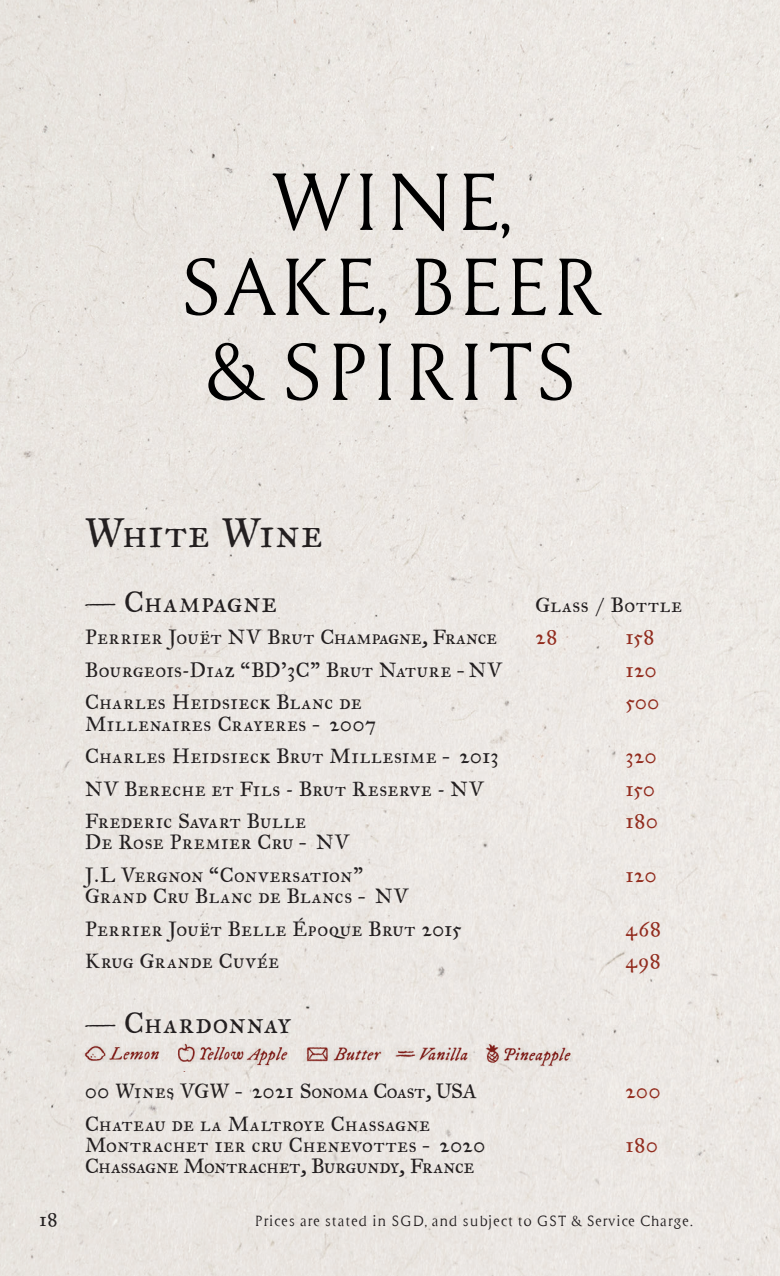
<style>
.page{position:relative;width:780px;height:1276px;background:#ebe7e2}
.page>*{position:absolute;margin:0;border:0;box-sizing:border-box;transform-origin:0 0}
.t1{font:75px/85px "Cyan Neue W00";letter-spacing:-.02em;color:#000;text-align:center}
.t2{font:35px "IM FELL Great Primer Roman SC";letter-spacing:.045em;color:#231f20}
.t3{font:25px "IM FELL Great Primer Roman SC";letter-spacing:.04em;color:#231f20}
.t4{font:17.5px/32.5px "IM FELL Great Primer Roman SC";letter-spacing:.035em;color:#231f20}
.t5{font:17.5px "IM FELL Great Primer Roman SC";letter-spacing:-.005em;color:#231f20}
.t6{font:17.5px "IM FELL Great Primer Roman SC";letter-spacing:.045em;color:#922c1e}
.t7{font:17.5px "IM FELL Great Primer Roman SC";letter-spacing:.055em;color:#231f20}
.t8{font:16.25px "IM FELL Great Primer Roman SC";color:#231f20}
.t9{font:13.75px "Cyan Neue W00";letter-spacing:.04em;color:#231f20}
</style>
<div class="page">
<img style="left:80px;top:1041px;width:614px;height:30px">
<h1 class="t1" style="left:176px;top:161px;width:430px">WINE,<br>SAKE, BEER &amp; SPIRITS</h1>
<h2 class="t2" style="left:85px;top:510px;width:239px">White Wine</h2>
<h3 class="t3" style="left:85px;top:585px;width:193px">— Champagne</h3>
<p class="t4" style="left:535px;top:589px;width:148px">Glass / Bottle</p>
<p class="t4" style="left:85px;top:621px;width:413px">Perrier Jouët NV Brut Champagne, France</p>
<p class="t6" style="left:535px;top:626px;width:23px">28</p>
<p class="t6" style="left:625px;top:626px;width:30px">158</p>
<p class="t4" style="left:85px;top:654px;width:418px">Bourgeois-Diaz “BD’3C” Brut Nature –NV</p>
<p class="t6" style="left:625px;top:658px;width:33px">120</p>
<p class="t4" style="left:85px;top:686px;width:278px">Charles Heidsieck Blanc de</p>
<p class="t6" style="left:625px;top:691px;width:35px">500</p>
<p class="t4" style="left:85px;top:708px;width:415px">Millenaires Crayeres – 2007<br>Charles Heidsieck Brut Millesime – 2013</p>
<p class="t6" style="left:625px;top:744px;width:33px">320</p>
<p class="t4" style="left:85px;top:773px;width:400px">NV Bereche et Fils - Brut Reserve - NV</p>
<p class="t6" style="left:625px;top:777px;width:31px">150</p>
<p class="t4" style="left:85px;top:805px;width:222px">Frederic Savart Bulle</p>
<p class="t6" style="left:625px;top:809px;width:34px">180</p>
<p class="t4" style="left:85px;top:826px;width:279px">De Rose Premier Cru – NV<br>J.L Vergnon “Conversation”</p>
<p class="t6" style="left:625px;top:863px;width:33px">120</p>
<p class="t4" style="left:85px;top:880px;width:378px">Grand Cru Blanc de Blancs – NV<br>Perrier Jouët Belle Époque Brut 2015</p>
<p class="t6" style="left:625px;top:917px;width:37px">468</p>
<p class="t7" style="left:85px;top:949px;width:195px">Krug Grande Cuvée</p>
<p class="t6" style="left:625px;top:949px;width:36px">498</p>
<h3 class="t3" style="left:85px;top:1007px;width:207px">— Chardonnay</h3>
<p class="t5" style="left:85px;top:1079px;width:392px">00 Wines VGW – 2021 Sonoma Coast, USA</p>
<p class="t6" style="left:625px;top:1079px;width:37px">200</p>
<p class="t4" style="left:85px;top:1113px;width:401px;line-height:21.2px">Chateau de la Maltroye Chassagne<br>Montrachet 1er cru Chenevottes – 2020</p>
<p class="t6" style="left:625px;top:1133px;width:34px">180</p>
<p class="t5" style="left:85px;top:1154px;width:391px">Chassagne Montrachet, Burgundy, France</p>
<p class="t8" style="left:39px;top:1209px;width:20px">18</p>
<p class="t9" style="left:254px;top:1212px;width:440px">Prices are stated in SGD, and subject to GST &amp; Service Charge.</p>
</div>
